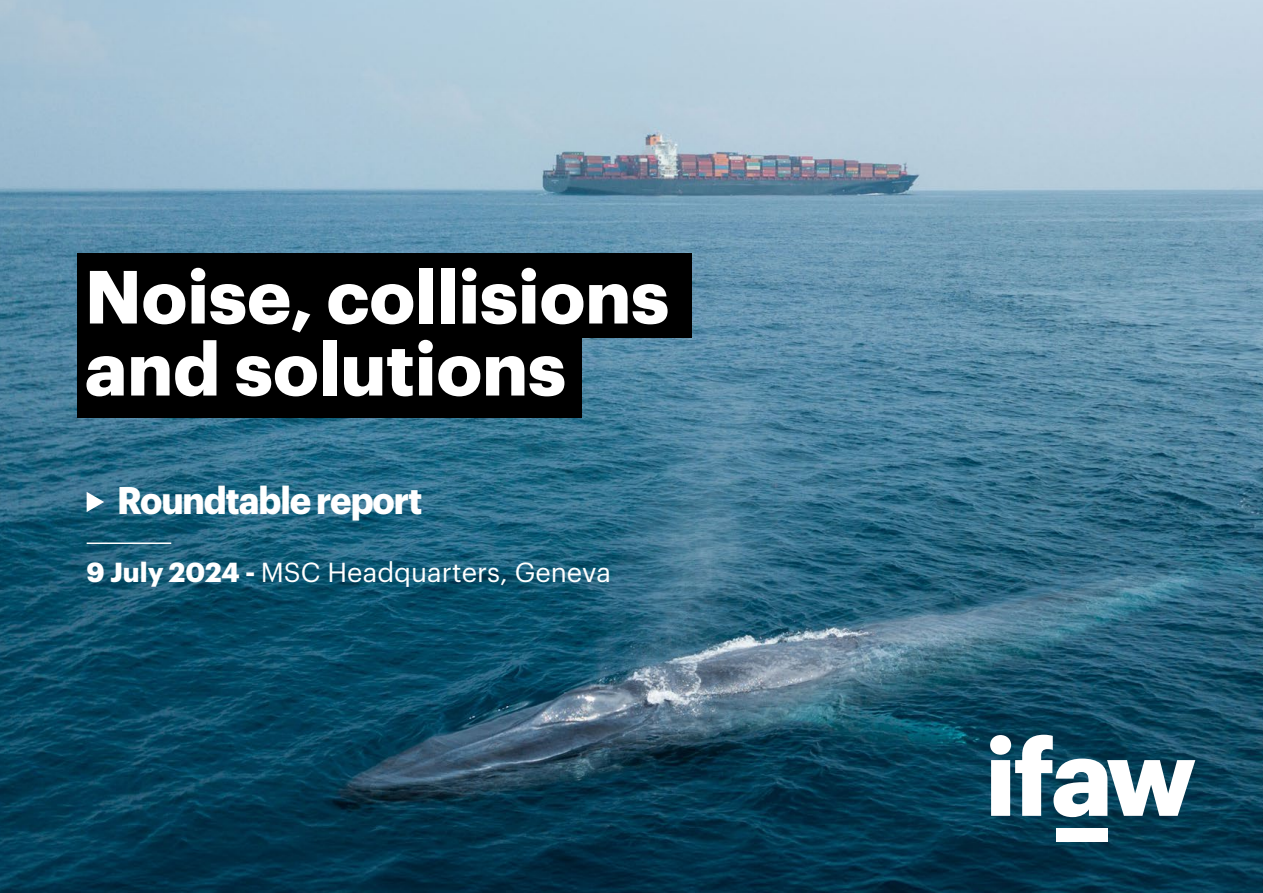
<style>
.page{position:relative;width:1263px;height:893px;background:#fff}
.page>*{position:absolute;margin:0;border:0;box-sizing:border-box;transform-origin:0 0}
.t1{font:700 73.5px/72px "Graphik";color:#fff}
.t2{font:700 37.8px "Graphik";letter-spacing:-.03em;color:#fff;scale:.95 1}
.t3{font:27px "Graphik";color:#fff}
.s1{font-weight:700}
</style>
<div class="page">
<img style="left:0;top:0;width:1263px;height:893px">
<svg style="left:990px;top:735px;width:205px;height:82px"></svg>
<div style="left:1056px;top:829px;width:51px;height:13px;background:#fff"></div>
<svg style="left:87px;top:492px;width:17px;height:20px"></svg>
<hr style="left:87px;top:542px;width:84px;height:2px;background:#fff">
<div style="left:77px;top:253px;width:614px;height:84px;background:#000"></div>
<div style="left:77px;top:337px;width:505px;height:81px;background:#000"></div>
<h1 class="t1" style="left:85px;top:254px;width:586px">Noise, collisions and solutions</h1>
<h2 class="t2" style="left:117px;top:471px;width:323px">Roundtable report</h2>
<p class="t3" style="left:87px;top:552px;width:526px"><span class="s1">9 July 2024 -</span> MSC Headquarters, Geneva</p>
</div>
